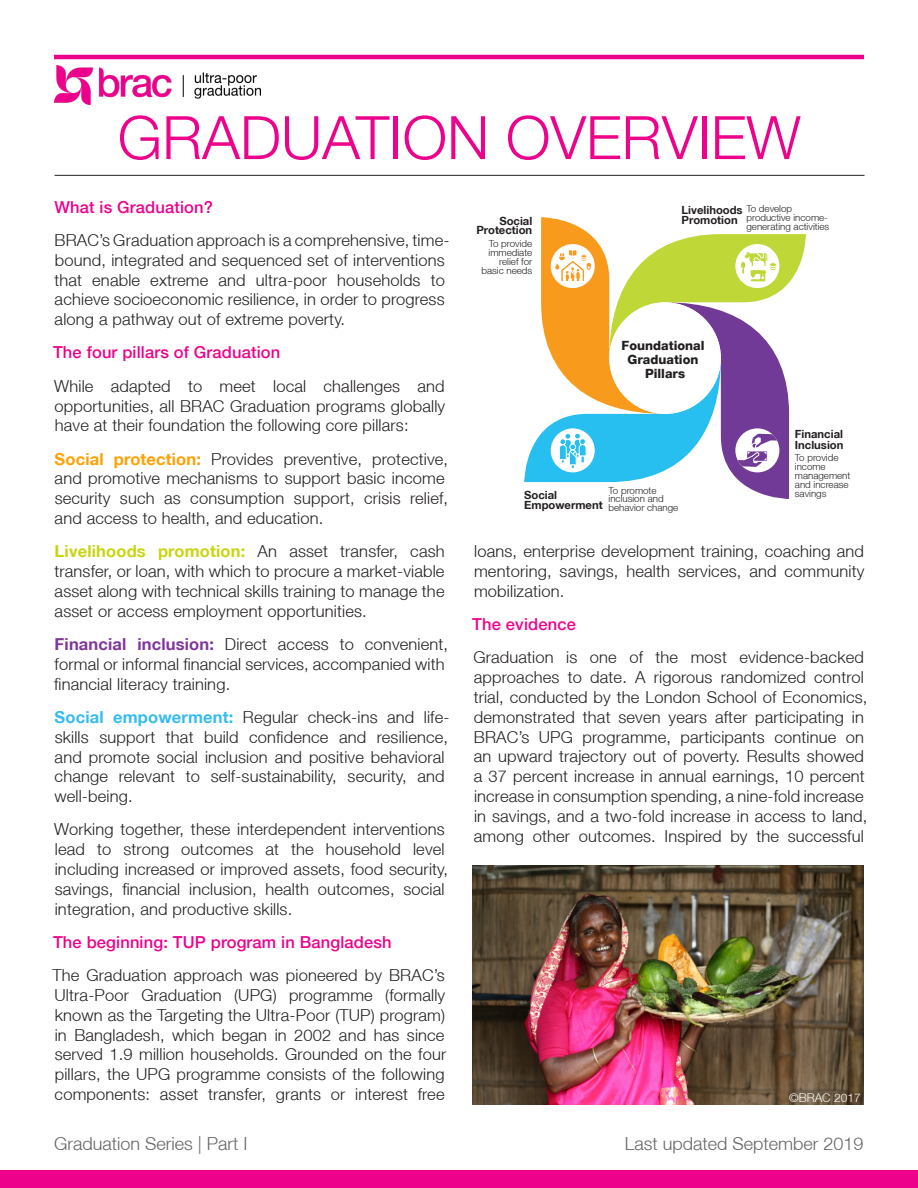
<style>
.page{position:relative;width:918px;height:1188px;background:#fff}
.page>*{position:absolute;margin:0;border:0;box-sizing:border-box;transform-origin:0 0}
.t1{font:300 60px "Helvetica Neue LT";color:#ed028c}
.t2{font:300 18px "Helvetica Neue LT";color:#666565}
.t3{font:300 16.5px/19.8px "Helvetica Neue LT";letter-spacing:.01em;color:#231f20}
.t4{font:500 16.5px "Helvetica Neue LT";letter-spacing:.01em;color:#ed028c}
.t5{font:800 12.75px/13.6px "Helvetica Neue LT";color:#231f20;text-align:center}
.t6{font:300 12px "Helvetica Neue LT";color:#fff}
.t7{font:700 11.25px/10.2px "Helvetica Neue LT";color:#231f20}
.t8{font:300 9.75px/8.9px "Helvetica Neue LT";color:#231f20}
.s1{font-weight:700;color:#ffa100}
.s2{font-weight:700;color:#f89a1c}
.s3{font-weight:700;color:#c9d510}
.s4{font-weight:700;color:#80379b}
.s5{font-weight:700;color:#713a97}
.s6{font-weight:700;color:#36bcee}
.s7{font-weight:700;color:#26bff0}
</style>
<div class="page">
<div style="left:0;top:1171px;width:918px;height:17px;background:#ed028c"></div>
<hr style="left:54px;top:55px;width:810px;height:4px;background:#ed028c">
<hr style="left:55px;top:175px;width:810px;height:1px;background:#231f20">
<svg style="left:524px;top:217px;width:282px;height:282px"></svg>
<img style="left:472px;top:865px;width:391px;height:240px">
<img style="left:54px;top:66px;width:206px;height:39px">
<p class="t1" style="left:118px;top:101px;width:685px">GRADUATION OVERVIEW</p>
<p class="t4" style="left:54px;top:197px;width:160px">What is Graduation?</p>
<p class="t3" style="left:54px;top:230px;width:397px">BRAC’s Graduation approach is a comprehensive, time&shy;bound, integrated and sequenced set of interventions that enable extreme and ultra-poor households to achieve socioeconomic resilience, in order to progress along a pathway out of extreme poverty.</p>
<p class="t4" style="left:53px;top:343px;width:229px">The four pillars of Graduation</p>
<p class="t3" style="left:54px;top:376px;width:392px;text-align:justify">While adapted to meet local challenges and opportunities, all BRAC Graduation programs globally have at their foundation the following core pillars:</p>
<p class="t3" style="left:55px;top:449px;width:395px"><span class="s1">Social protection</span><span class="s2">:</span> Provides preventive, protective, and promotive mechanisms to support basic income security such as consumption support, crisis relief, and access to health, and education.</p>
<p class="t3" style="left:54px;top:541px;width:392px;text-align:justify"><span class="s3">Livelihoods promotion:</span> An asset transfer, cash transfer, or loan, with which to procure a market-viable asset along with technical skills training to manage the asset or access employment opportunities.</p>
<p class="t3" style="left:54px;top:634px;width:395px"><span class="s4">Financial inclusion</span><span class="s5">:</span> Direct access to convenient, formal or informal financial services, accompanied with financial literacy training.</p>
<p class="t3" style="left:54px;top:707px;width:397px"><span class="s6">Social empowerment</span><span class="s7">:</span> Regular check-ins and life&shy;skills support that build confidence and resilience, and promote social inclusion and positive behavioral change relevant to self-sustainability, security, and well-being.</p>
<p class="t3" style="left:54px;top:819px;width:395px">Working together, these interdependent interventions lead to strong outcomes at the household level including increased or improved assets, food security, savings, financial inclusion, health outcomes, social integration, and productive skills.</p>
<p class="t4" style="left:53px;top:932px;width:340px">The beginning: TUP program in Bangladesh</p>
<p class="t3" style="left:53px;top:965px;width:395px;text-align:justify">The Graduation approach was pioneered by BRAC’s Ultra-Poor Graduation (UPG) programme (formally known as the Targeting the Ultra-Poor (TUP) program) in Bangladesh, which began in 2002 and has since served 1.9 million households. Grounded on the four pillars, the UPG programme consists of the following components: asset transfer, grants or interest free</p>
<p class="t8" style="left:746px;top:204px;width:84px">To develop productive income&shy;generating activities</p>
<p class="t7" style="left:682px;top:205px;width:63px">Livelihoods</p>
<p class="t7" style="left:499px;top:215px;width:34px">Social</p>
<p class="t7" style="left:682px;top:215px;width:58px">Promotion</p>
<p class="t7" style="left:476px;top:225px;width:57px">Protection</p>
<p class="t8" style="left:482px;top:239px;width:52px;text-align:right">To provide immediate relief for basic needs</p>
<p class="t5" style="left:622px;top:339px;width:84px">Foundational<br>Graduation<br>Pillars</p>
<p class="t8" style="left:609px;top:486px;width:71px">To promote inclusion and behavior change</p>
<p class="t7" style="left:524px;top:490px;width:80px">Social<br>Empowerment</p>
<p class="t7" style="left:795px;top:429px;width:50px">Financial<br>Inclusion</p>
<p class="t8" style="left:795px;top:453px;width:57px">To provide income management and increase savings</p>
<p class="t3" style="left:474px;top:541px;width:392px;text-align:justify">loans, enterprise development training, coaching and mentoring, savings, health services, and community mobilization.</p>
<p class="t4" style="left:472px;top:614px;width:105px">The evidence</p>
<p class="t3" style="left:473px;top:647px;width:396px">Graduation is one of the most evidence-backed approaches to date. A rigorous randomized control trial, conducted by the London School of Economics, demonstrated that seven years after participating in BRAC’s UPG programme, participants continue on an upward trajectory out of poverty. Results showed a 37 percent increase in annual earnings, 10 percent increase in consumption spending, a nine-fold increase in savings, and a two-fold increase in access to land, among other outcomes. Inspired by the successful</p>
<p class="t6" style="left:789px;top:1090px;width:73px">©BRAC 2017</p>
<p class="t2" style="left:54px;top:1132px;width:195px">Graduation Series | Part I</p>
<p class="t2" style="left:625px;top:1132px;width:240px">Last updated September 2019</p>
</div>
